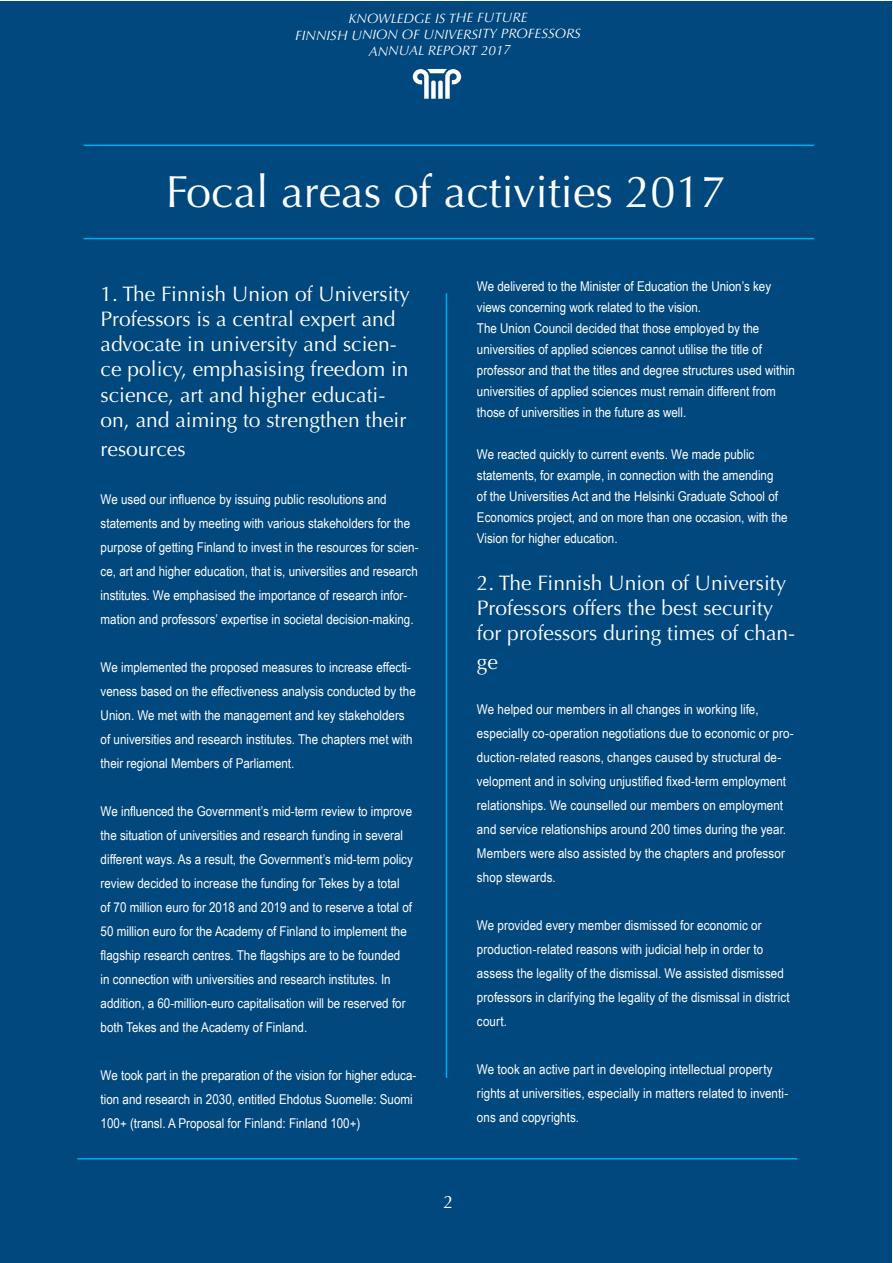
<style>
.page{position:relative;width:893px;height:1263px;background:#fff}
.page>*{position:absolute;margin:0;border:0;box-sizing:border-box;transform-origin:0 0}
.t1{font:45px "Optima";color:#fff}
.t2{font:21px/25.2px "Optima";color:#fff}
.t3{font:18px "Optima";color:#fff}
.t4{font:13.5px/24px "Arial Narrow";color:#fff;scale:1.05 1}
.t5{font:italic 13.5px/16.2px "Optima";color:#fff;text-align:center}
</style>
<div class="page">
<div style="left:1px;top:1px;width:891px;height:1261px;background:#01487e"></div>
<hr style="left:446px;top:293px;width:1px;height:785px;background:#00aeef">
<hr style="left:84px;top:238px;width:730px;height:1px;background:#00aeef">
<hr style="left:84px;top:145px;width:730px;height:1px;background:#00aeef">
<hr style="left:77px;top:1158px;width:720px;height:1px;background:#00aeef">
<svg style="left:413px;top:69px;width:48px;height:30px"></svg>
<p class="t5" style="left:295px;top:10px;width:288px">KNOWLEDGE IS THE FUTURE<br>FINNISH UNION OF UNIVERSITY PROFESSORS<br>ANNUAL REPORT 2017</p>
<h1 class="t1" style="left:166px;top:166px;width:561px">Focal areas of activities 2017</h1>
<h2 class="t2" style="left:101px;top:281px;width:311px">1. The Finnish Union of University Professors is a central expert and advocate in university and scien&shy;ce policy, emphasising freedom in science, art and higher educati&shy;on, and aiming to strengthen their</h2>
<h2 class="t2" style="left:101px;top:436px;width:86px">resources</h2>
<p class="t4" style="left:101px;top:486px;width:304px">We used our influence by issuing public resolutions and statements and by meeting with various stakeholders for the purpose of getting Finland to invest in the resources for scien&shy;ce, art and higher education, that is, universities and research institutes. We emphasised the importance of research infor&shy;mation and professors’ expertise in societal decision-making.</p>
<p class="t4" style="left:101px;top:654px;width:302px">We implemented the proposed measures to increase effecti&shy;veness based on the effectiveness analysis conducted by the Union. We met with the management and key stakeholders of universities and research institutes. The chapters met with their regional Members of Parliament.</p>
<p class="t4" style="left:101px;top:798px;width:299px">We influenced the Government’s mid-term review to improve the situation of universities and research funding in several different ways. As a result, the Government’s mid-term policy review decided to increase the funding for Tekes by a total<br>of 70 million euro for 2018 and 2019 and to reserve a total of 50 million euro for the Academy of Finland to implement the flagship research centres. The flagships are to be founded<br>in connection with universities and research institutes. In addition, a 60-million-euro capitalisation will be reserved for both Tekes and the Academy of Finland.</p>
<p class="t4" style="left:101px;top:1062px;width:302px">We took part in the preparation of the vision for higher educa&shy;tion and research in 2030, entitled Ehdotus Suomelle: Suomi<br>100+ (transl. A Proposal for Finland: Finland 100+)</p>
<p class="t4" style="left:477px;top:275px;width:304px;line-height:21px">We delivered to the Minister of Education the Union’s key views concerning work related to the vision.<br>The Union Council decided that those employed by the universities of applied sciences cannot utilise the title of professor and that the titles and degree structures used within universities of applied sciences must remain different from those of universities in the future as well.</p>
<p class="t4" style="left:477px;top:443px;width:297px;line-height:21px">We reacted quickly to current events. We made public statements, for example, in connection with the amending<br>of the Universities Act and the Helsinki Graduate School of Economics project, and on more than one occasion, with the Vision for higher education.</p>
<h2 class="t2" style="left:477px;top:571px;width:320px">2. The Finnish Union of University<br>Professors offers the best security for professors during times of chan-</h2>
<h2 class="t2" style="left:477px;top:650px;width:22px">ge</h2>
<p class="t4" style="left:477px;top:697px;width:303px">We helped our members in all changes in working life, especially co-operation negotiations due to economic or pro&shy;duction-related reasons, changes caused by structural de&shy;velopment and in solving unjustified fixed-term employment relationships. We counselled our members on employment and service relationships around 200 times during the year.<br>Members were also assisted by the chapters and professor shop stewards.</p>
<p class="t4" style="left:477px;top:913px;width:299px">We provided every member dismissed for economic or production-related reasons with judicial help in order to assess the legality of the dismissal. We assisted dismissed professors in clarifying the legality of the dismissal in district court.</p>
<p class="t4" style="left:477px;top:1057px;width:298px">We took an active part in developing intellectual property rights at universities, especially in matters related to inventi&shy;ons and copyrights.</p>
<h3 class="t3" style="left:444px;top:1191px;width:12px">2</h3>
</div>
